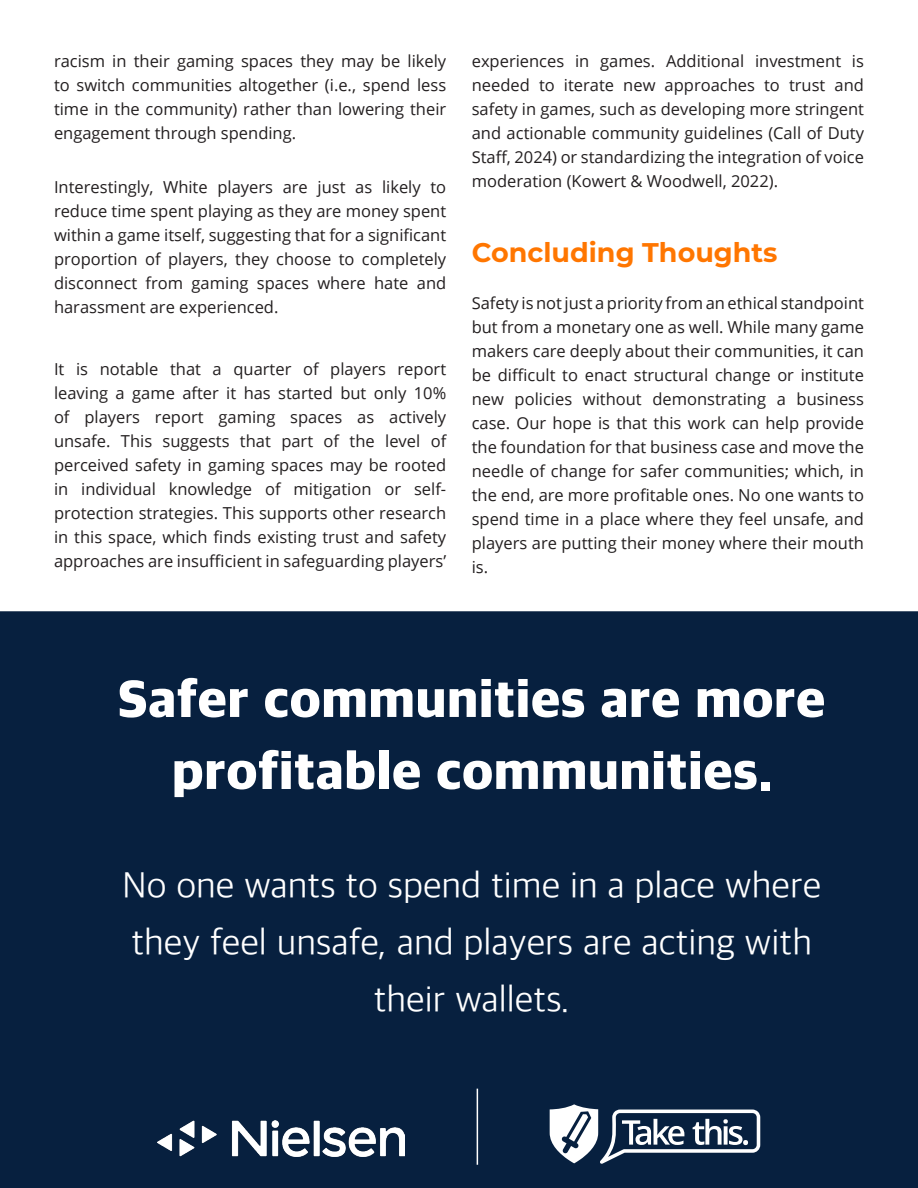
<style>
.page{position:relative;width:918px;height:1188px;background:#fff}
.page>*{position:absolute;margin:0;border:0;box-sizing:border-box;transform-origin:0 0}
.Subtitle{font:800 54px/72px "Apple SD Gothic Neo";color:#fff;text-align:center}
.Subtitle-2{font:300 37.5px/57px "Apple SD Gothic Neo";color:#fff;text-align:center}
.Heading2Orange{font:700 27px "Montserrat";color:#ff7600}
.t1{font:16.5px/24px "Open Sans";color:#231f20;text-align:justify}
</style>
<div class="page">
<div style="left:0;top:611px;width:918px;height:577px;background:#07203f"></div>
<img style="left:158px;top:1120px;width:247px;height:36px">
<svg style="left:550px;top:1104px;width:210px;height:60px"></svg>
<hr style="left:477px;top:1089px;width:1px;height:76px;background:#fff">
<p class="t1" style="left:54px;top:48px;width:394px">racism in their gaming spaces they may be likely to switch communities altogether (i.e., spend less time in the community) rather than lowering their engagement through spending.</p>
<p class="t1" style="left:54px;top:175px;width:394px">Interestingly, White players are just as likely to reduce time spent playing as they are money spent within a game itself, suggesting that for a significant proportion of players, they choose to completely disconnect from gaming spaces where hate and harassment are experienced.</p>
<p class="t1" style="left:54px;top:357px;width:394px">It is notable that a quarter of players report leaving a game after it has started but only 10% of players report gaming spaces as actively unsafe. This suggests that part of the level of perceived safety in gaming spaces may be rooted in individual knowledge of mitigation or self&shy;protection strategies. This supports other research in this space, which finds existing trust and safety approaches are insufficient in safeguarding players’</p>
<p class="t1" style="left:472px;top:48px;width:394px">experiences in games. Additional investment is needed to iterate new approaches to trust and safety in games, such as developing more stringent and actionable community guidelines (Call of Duty Staff, 2024) or standardizing the integration of voice moderation (Kowert &amp; Woodwell, 2022).</p>
<p class="Heading2Orange" style="left:472px;top:233px;width:307px">Concluding Thoughts</p>
<p class="t1" style="left:472px;top:291px;width:394px">Safety is not just a priority from an ethical standpoint but from a monetary one as well. While many game makers care deeply about their communities, it can be difficult to enact structural change or institute new policies without demonstrating a business case. Our hope is that this work can help provide the foundation for that business case and move the needle of change for safer communities; which, in the end, are more profitable ones. No one wants to spend time in a place where they feel unsafe, and players are putting their money where their mouth is.</p>
<p class="Subtitle" style="left:118px;top:667px;width:709px">Safer communities are more profitable communities.</p>
<p class="Subtitle-2" style="left:122px;top:859px;width:701px">No one wants to spend time in a place where they feel unsafe, and players are acting with their wallets.</p>
</div>
